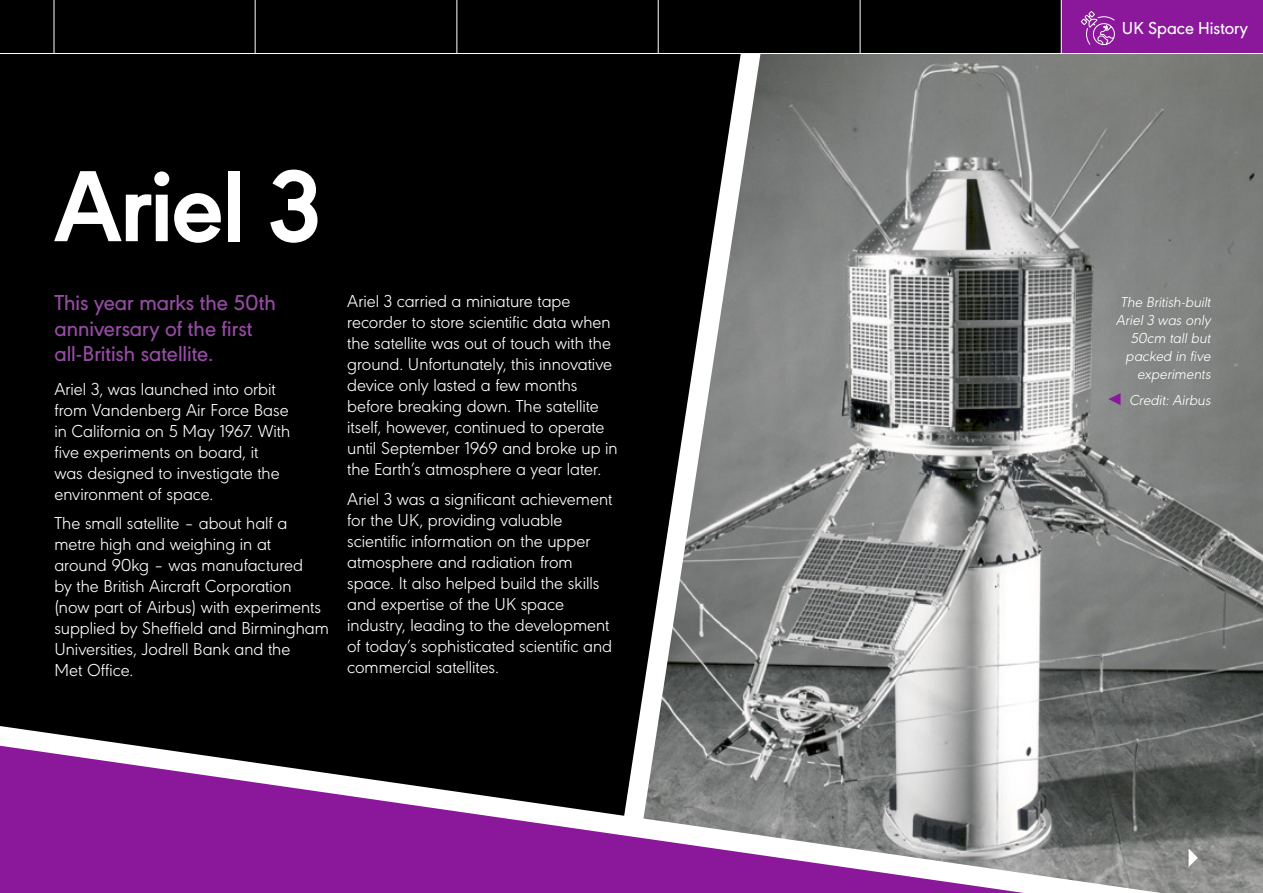
<style>
.page{position:relative;width:1263px;height:893px;background:#000}
.page>*{position:absolute;margin:0;border:0;box-sizing:border-box;transform-origin:0 0}
.Heading_Large{font:700 105px "URW Geometric";letter-spacing:-.015em;color:#fff}
.Intro_Text_Large{font:500 22.5px/25.5px "URW Geometric";letter-spacing:-.005em;color:#964ba4}
.Body_Copy{font:300 18px/21px "URW Geometric";letter-spacing:-.005em;color:#fff}
.t1{font:500 18px "URW Geometric";color:#fff}
.Captions{font:italic 300 15px/18px "URW Geometric";letter-spacing:.005em;color:#fff;text-align:right}
</style>
<div class="page">
<img style="left:776px;top:54px;width:487px;height:657px">
<svg style="left:640px;top:54px;width:136px;height:657px"></svg>
<svg style="left:0;top:711px;width:1263px;height:182px"></svg>
<div style="left:1061px;top:0;width:202px;height:53px;background:#8b189b"></div>
<svg style="left:1188px;top:848px;width:10px;height:19px"></svg>
<svg style="left:1080px;top:11px;width:35px;height:35px"></svg>
<svg style="left:1108px;top:393px;width:12px;height:12px"></svg>
<hr style="left:0;top:53px;width:1263px;height:1px;background:#fff">
<hr style="left:255px;top:0;width:1px;height:53px;background:#fff">
<hr style="left:457px;top:0;width:1px;height:53px;background:#fff">
<hr style="left:658px;top:0;width:1px;height:53px;background:#fff">
<hr style="left:860px;top:0;width:1px;height:53px;background:#fff">
<hr style="left:1061px;top:0;width:1px;height:53px;background:#fff">
<hr style="left:54px;top:0;width:1px;height:53px;background:#fff">
<p class="Heading_Large" style="left:54px;top:127px;width:268px">Ariel 3</p>
<p class="Intro_Text_Large" style="left:54px;top:288px;width:223px">This year marks the 50th anniversary of the first all-British satellite.</p>
<p class="Body_Copy" style="left:54px;top:377px;width:237px">Ariel 3, was launched into orbit from Vandenberg Air Force Base in California on 5 May 1967. With five experiments on board, it was designed to investigate the environment of space.</p>
<p class="Body_Copy" style="left:54px;top:512px;width:276px">The small satellite – about half a metre high and weighing in at<br>around 90kg – was manufactured<br>by the British Aircraft Corporation (now part of Airbus) with experiments supplied by Sheffield and Birmingham<br>Universities, Jodrell Bank and the<br>Met Office.</p>
<p class="Body_Copy" style="left:347px;top:289px;width:272px">Ariel 3 carried a miniature tape recorder to store scientific data when the satellite was out of touch with the ground. Unfortunately, this innovative device only lasted a few months before breaking down. The satellite itself, however, continued to operate until September 1969 and broke up in the Earth’s atmosphere a year later.</p>
<p class="Body_Copy" style="left:347px;top:487px;width:267px">Ariel 3 was a significant achievement for the UK, providing valuable scientific information on the upper atmosphere and radiation from space. It also helped build the skills and expertise of the UK space industry, leading to the development of today’s sophisticated scientific and commercial satellites.</p>
<p class="t1" style="left:1122px;top:15px;width:128px">UK Space History</p>
<p class="Captions" style="left:1116px;top:292px;width:96px">The British-built<br>Ariel 3 was only<br>50cm tall but packed in five experiments</p>
<p class="Captions" style="left:1129px;top:390px;width:83px">Credit: Airbus</p>
</div>
